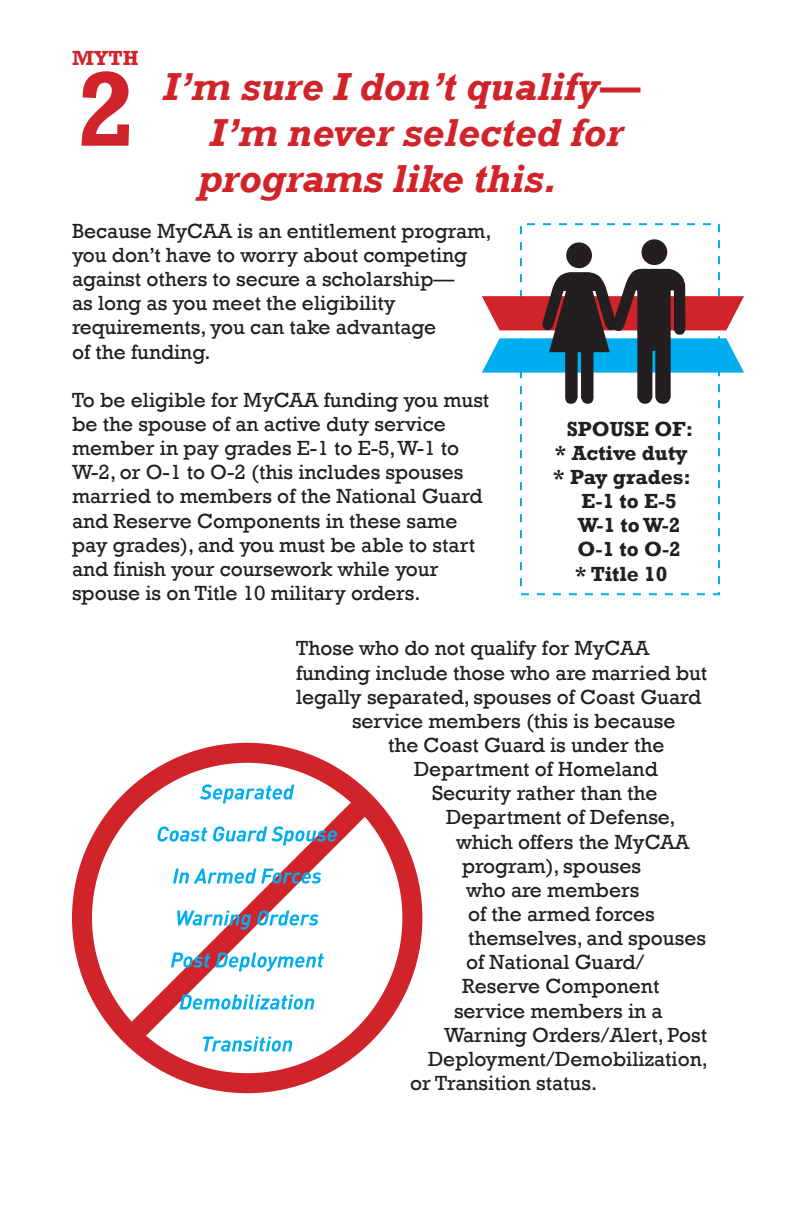
<style>
.page{position:relative;width:792px;height:1224px;background:#fff}
.page>*{position:absolute;margin:0;border:0;box-sizing:border-box;transform-origin:0 0}
.Sub_Subhead{font:700 107.8px "Rockwell";color:#d1232a}
.Sub_Subhead-2{font:italic 700 40px "Rockwell";color:#d1232a}
.t1{font:21px/24.2px "Rockwell";color:#231f20}
.t2{font:700 21px/24.2px "Rockwell";color:#231f20}
.t3{font:700 21px "Rockwell";color:#d1232a}
</style>
<div class="page">
<div style="left:520px;top:223px;width:200px;height:372px;border:2px dashed #00aeef"></div>
<div style="left:72px;top:743px;width:350px;height:350px;border:20px solid #d1232a;border-radius:50%"></div>
<svg style="left:104px;top:773px;width:291px;height:290px"></svg>
<svg style="left:482px;top:239px;width:262px;height:165px"></svg>
<svg style="left:203px;top:1037px;width:89px;height:15px"></svg>
<svg style="left:179px;top:995px;width:135px;height:15px"></svg>
<svg style="left:171px;top:953px;width:153px;height:18px"></svg>
<svg style="left:177px;top:910px;width:142px;height:20px"></svg>
<svg style="left:173px;top:869px;width:148px;height:15px"></svg>
<svg style="left:157px;top:826px;width:180px;height:19px"></svg>
<svg style="left:200px;top:784px;width:94px;height:19px"></svg>
<p class="t3" style="left:72px;top:45px;width:68px">MYTH</p>
<p class="Sub_Subhead" style="left:76px;top:44px;width:61px">2</p>
<p class="Sub_Subhead-2" style="left:163px;top:63px;width:478px">I’m sure I don’t qualify—</p>
<p class="Sub_Subhead-2" style="left:210px;top:109px;width:415px">I’m never selected for</p>
<p class="Sub_Subhead-2" style="left:198px;top:155px;width:361px">programs like this.</p>
<p class="t1" style="left:72px;top:219px;width:421px">Because MyCAA is an entitlement program, you don’t have to worry about competing against others to secure a scholarship—<br>as long as you meet the eligibility requirements, you can take advantage<br>of the funding.</p>
<p class="t1" style="left:72px;top:388px;width:419px">To be eligible for MyCAA funding you must be the spouse of an active duty service member in pay grades E-1 to E-5, W-1 to W-2, or O-1 to O-2 (this includes spouses married to members of the National Guard and Reserve Components in these same pay grades), and you must be able to start and finish your coursework while your spouse is on Title 10 military orders.</p>
<p class="t2" style="left:567px;top:417px;width:128px">SPOUSE OF:</p>
<p class="t2" style="left:555px;top:441px;width:135px">* Active duty</p>
<p class="t2" style="left:553px;top:465px;width:140px">* Pay grades:</p>
<p class="t2" style="left:578px;top:489px;width:105px">E-1 to E-5<br>W-1 to W-2<br>O-1 to O-2</p>
<p class="t2" style="left:575px;top:561px;width:94px">* Title 10</p>
<p class="t1" style="left:296px;top:637px;width:355px">Those who do not qualify for MyCAA</p>
<p class="t1" style="left:296px;top:661px;width:413px">funding include those who are married but</p>
<p class="t1" style="left:296px;top:685px;width:407px">legally separated, spouses of Coast Guard</p>
<p class="t1" style="left:352px;top:709px;width:325px">service members (this is because</p>
<p class="t1" style="left:388px;top:733px;width:278px">the Coast Guard is under the</p>
<p class="t1" style="left:414px;top:757px;width:245px">Department of Homeland</p>
<p class="t1" style="left:432px;top:781px;width:227px">Security rather than the</p>
<p class="t1" style="left:446px;top:806px;width:231px">Department of Defense,</p>
<p class="t1" style="left:456px;top:830px;width:235px">which offers the MyCAA</p>
<p class="t1" style="left:462px;top:854px;width:181px">program), spouses</p>
<p class="t1" style="left:466px;top:878px;width:175px">who are members</p>
<p class="t1" style="left:468px;top:902px;width:188px">of the armed forces</p>
<p class="t1" style="left:468px;top:926px;width:240px">themselves, and spouses</p>
<p class="t1" style="left:466px;top:950px;width:180px">of National Guard/</p>
<p class="t1" style="left:462px;top:975px;width:199px">Reserve Component</p>
<p class="t1" style="left:454px;top:999px;width:210px">service members in a</p>
<p class="t1" style="left:444px;top:1023px;width:265px">Warning Orders/Alert, Post</p>
<p class="t1" style="left:428px;top:1047px;width:281px">Deployment/Demobilization,</p>
<p class="t1" style="left:410px;top:1071px;width:189px">or Transition status.</p>
</div>
